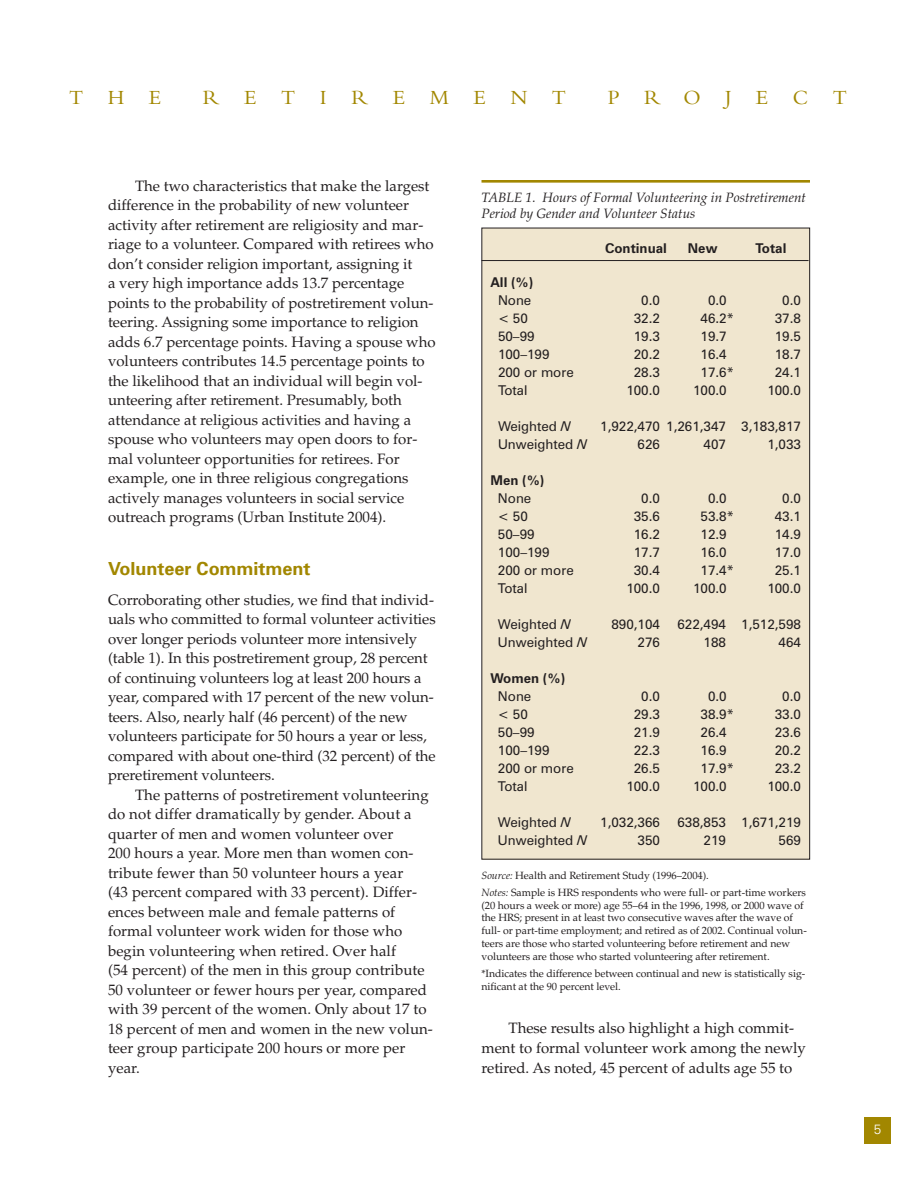
<style>
.page{position:relative;width:918px;height:1188px;background:#fff}
.page>*{position:absolute;margin:0;border:0;box-sizing:border-box;transform-origin:0 0}
.t1{font:21px "Bembo";letter-spacing:1.165em;color:#a28700}
.t2{font:700 18px "Univers";color:#a28700}
.t3{font:15px/19.5px "Palatino";color:#231f20}
.t4{font:13.5px "Zurich BT";color:#231f20}
.t5{font:italic 13.5px/16.5px "Palatino";color:#231f20}
.t6{font:700 13.5px "Zurich BT";color:#231f20}
.t7{font:300 13.5px "Univers";color:#fff}
.t8{font:10.5px/12.8px "Palatino";letter-spacing:-.005em;color:#231f20}
.s1{font-style:italic}
</style>
<div class="page">
<div style="left:864px;top:1117px;width:27px;height:27px;background:#a28700"></div>
<div style="left:482px;top:228px;width:328px;height:631px;background:#f0e6cf"></div>
<hr style="left:482px;top:180px;width:328px;height:3px;background:#a28700">
<hr style="left:482px;top:260px;width:327px;height:1px;background:#231f20">
<h1 class="t1" style="left:69px;top:90px;width:94px">THE</h1>
<h1 class="t1" style="left:203px;top:90px;width:365px">RETIREMENT</h1>
<h1 class="t1" style="left:608px;top:90px;width:241px">PROJECT</h1>
<p class="t3" style="left:108px;top:178px;width:329px;text-indent:27px">The two characteristics that make the largest difference in the probability of new volunteer activity after retirement are religiosity and mar&shy;riage to a volunteer. Compared with retirees who don’t consider religion important, assigning it<br>a very high importance adds 13.7 percentage points to the probability of postretirement volun&shy;teering. Assigning some importance to religion adds 6.7 percentage points. Having a spouse who volunteers contributes 14.5 percentage points to the likelihood that an individual will begin vol&shy;unteering after retirement. Presumably, both attendance at religious activities and having a spouse who volunteers may open doors to for&shy;mal volunteer opportunities for retirees. For example, one in three religious congregations actively manages volunteers in social service outreach programs (Urban Institute 2004).</p>
<p class="t2" style="left:108px;top:562px;width:204px">Volunteer Commitment</p>
<p class="t3" style="left:108px;top:592px;width:329px">Corroborating other studies, we find that individ&shy;uals who committed to formal volunteer activities over longer periods volunteer more intensively (table 1). In this postretirement group, 28 percent of continuing volunteers log at least 200 hours a year, compared with 17 percent of the new volun&shy;teers. Also, nearly half (46 percent) of the new volunteers participate for 50 hours a year or less, compared with about one-third (32 percent) of the preretirement volunteers.</p>
<p class="t3" style="left:108px;top:787px;width:326px;text-indent:27px">The patterns of postretirement volunteering do not differ dramatically by gender. About a quarter of men and women volunteer over<br>200 hours a year. More men than women con&shy;tribute fewer than 50 volunteer hours a year<br>(43 percent compared with 33 percent). Differ&shy;ences between male and female patterns of formal volunteer work widen for those who begin volunteering when retired. Over half<br>(54 percent) of the men in this group contribute 50 volunteer or fewer hours per year, compared with 39 percent of the women. Only about 17 to 18 percent of men and women in the new volun&shy;teer group participate 200 hours or more per year.</p>
<p class="t5" style="left:482px;top:190px;width:326px">TABLE 1. Hours of Formal Volunteering in Postretirement<br>Period by Gender and Volunteer Status</p>
<p class="t6" style="left:605px;top:243px;width:63px">Continual</p>
<p class="t6" style="left:688px;top:243px;width:31px">New</p>
<p class="t6" style="left:755px;top:243px;width:33px">Total</p>
<p class="t6" style="left:491px;top:277px;width:44px">All (%)</p>
<p class="t4" style="left:498px;top:295px;width:35px">None</p>
<p class="t4" style="left:641px;top:295px;width:20px">0.0</p>
<p class="t4" style="left:708px;top:295px;width:20px">0.0</p>
<p class="t4" style="left:782px;top:295px;width:20px">0.0</p>
<p class="t4" style="left:498px;top:313px;width:31px">&lt; 50</p>
<p class="t4" style="left:634px;top:313px;width:28px">32.2</p>
<p class="t4" style="left:701px;top:313px;width:35px">46.2*</p>
<p class="t4" style="left:775px;top:313px;width:28px">37.8</p>
<p class="t4" style="left:498px;top:331px;width:38px">50–99</p>
<p class="t4" style="left:634px;top:331px;width:28px">19.3</p>
<p class="t4" style="left:701px;top:331px;width:28px">19.7</p>
<p class="t4" style="left:775px;top:331px;width:28px">19.5</p>
<p class="t4" style="left:498px;top:349px;width:53px">100–199</p>
<p class="t4" style="left:634px;top:349px;width:28px">20.2</p>
<p class="t4" style="left:701px;top:349px;width:28px">16.4</p>
<p class="t4" style="left:775px;top:349px;width:28px">18.7</p>
<p class="t4" style="left:498px;top:367px;width:77px">200 or more</p>
<p class="t4" style="left:634px;top:367px;width:28px">28.3</p>
<p class="t4" style="left:701px;top:367px;width:35px">17.6*</p>
<p class="t4" style="left:775px;top:367px;width:28px">24.1</p>
<p class="t4" style="left:498px;top:385px;width:31px">Total</p>
<p class="t4" style="left:626px;top:385px;width:35px">100.0</p>
<p class="t4" style="left:693px;top:385px;width:35px">100.0</p>
<p class="t4" style="left:767px;top:385px;width:35px">100.0</p>
<p class="t4" style="left:498px;top:421px;width:74px">Weighted <span class="s1">N</span></p>
<p class="t4" style="left:600px;top:421px;width:202px">1,922,470 1,261,347 3,183,817</p>
<p class="t4" style="left:498px;top:439px;width:91px">Unweighted <span class="s1">N</span></p>
<p class="t4" style="left:638px;top:439px;width:24px">626</p>
<p class="t4" style="left:704px;top:439px;width:24px">407</p>
<p class="t4" style="left:767px;top:439px;width:35px">1,033</p>
<p class="t6" style="left:491px;top:475px;width:55px">Men (%)</p>
<p class="t4" style="left:498px;top:493px;width:35px">None</p>
<p class="t4" style="left:641px;top:493px;width:20px">0.0</p>
<p class="t4" style="left:708px;top:493px;width:20px">0.0</p>
<p class="t4" style="left:782px;top:493px;width:20px">0.0</p>
<p class="t4" style="left:498px;top:511px;width:31px">&lt; 50</p>
<p class="t4" style="left:634px;top:511px;width:28px">35.6</p>
<p class="t4" style="left:701px;top:511px;width:35px">53.8*</p>
<p class="t4" style="left:775px;top:511px;width:28px">43.1</p>
<p class="t4" style="left:498px;top:529px;width:38px">50–99</p>
<p class="t4" style="left:634px;top:529px;width:28px">16.2</p>
<p class="t4" style="left:701px;top:529px;width:28px">12.9</p>
<p class="t4" style="left:775px;top:529px;width:28px">14.9</p>
<p class="t4" style="left:498px;top:547px;width:53px">100–199</p>
<p class="t4" style="left:634px;top:547px;width:28px">17.7</p>
<p class="t4" style="left:701px;top:547px;width:28px">16.0</p>
<p class="t4" style="left:775px;top:547px;width:28px">17.0</p>
<p class="t4" style="left:498px;top:565px;width:77px">200 or more</p>
<p class="t4" style="left:634px;top:565px;width:28px">30.4</p>
<p class="t4" style="left:701px;top:565px;width:35px">17.4*</p>
<p class="t4" style="left:775px;top:565px;width:28px">25.1</p>
<p class="t4" style="left:498px;top:583px;width:31px">Total</p>
<p class="t4" style="left:626px;top:583px;width:35px">100.0</p>
<p class="t4" style="left:693px;top:583px;width:35px">100.0</p>
<p class="t4" style="left:767px;top:583px;width:35px">100.0</p>
<p class="t4" style="left:498px;top:619px;width:74px">Weighted <span class="s1">N</span></p>
<p class="t4" style="left:611px;top:619px;width:50px">890,104</p>
<p class="t4" style="left:677px;top:619px;width:125px">622,494 1,512,598</p>
<p class="t4" style="left:498px;top:637px;width:91px">Unweighted <span class="s1">N</span></p>
<p class="t4" style="left:638px;top:637px;width:24px">276</p>
<p class="t4" style="left:704px;top:637px;width:24px">188</p>
<p class="t4" style="left:779px;top:637px;width:24px">464</p>
<p class="t6" style="left:490px;top:673px;width:76px">Women (%)</p>
<p class="t4" style="left:498px;top:691px;width:35px">None</p>
<p class="t4" style="left:641px;top:691px;width:20px">0.0</p>
<p class="t4" style="left:708px;top:691px;width:20px">0.0</p>
<p class="t4" style="left:782px;top:691px;width:20px">0.0</p>
<p class="t4" style="left:498px;top:709px;width:31px">&lt; 50</p>
<p class="t4" style="left:634px;top:709px;width:28px">29.3</p>
<p class="t4" style="left:701px;top:709px;width:35px">38.9*</p>
<p class="t4" style="left:775px;top:709px;width:28px">33.0</p>
<p class="t4" style="left:498px;top:727px;width:38px">50–99</p>
<p class="t4" style="left:634px;top:727px;width:28px">21.9</p>
<p class="t4" style="left:701px;top:727px;width:28px">26.4</p>
<p class="t4" style="left:775px;top:727px;width:28px">23.6</p>
<p class="t4" style="left:498px;top:745px;width:53px">100–199</p>
<p class="t4" style="left:634px;top:745px;width:28px">22.3</p>
<p class="t4" style="left:701px;top:745px;width:28px">16.9</p>
<p class="t4" style="left:775px;top:745px;width:28px">20.2</p>
<p class="t4" style="left:498px;top:763px;width:77px">200 or more</p>
<p class="t4" style="left:634px;top:763px;width:28px">26.5</p>
<p class="t4" style="left:701px;top:763px;width:35px">17.9*</p>
<p class="t4" style="left:775px;top:763px;width:28px">23.2</p>
<p class="t4" style="left:498px;top:781px;width:31px">Total</p>
<p class="t4" style="left:626px;top:781px;width:35px">100.0</p>
<p class="t4" style="left:693px;top:781px;width:35px">100.0</p>
<p class="t4" style="left:767px;top:781px;width:35px">100.0</p>
<p class="t4" style="left:498px;top:817px;width:74px">Weighted <span class="s1">N</span></p>
<p class="t4" style="left:600px;top:817px;width:61px">1,032,366</p>
<p class="t4" style="left:677px;top:817px;width:125px">638,853 1,671,219</p>
<p class="t4" style="left:498px;top:835px;width:91px">Unweighted <span class="s1">N</span></p>
<p class="t4" style="left:638px;top:835px;width:24px">350</p>
<p class="t4" style="left:704px;top:835px;width:24px">219</p>
<p class="t4" style="left:779px;top:835px;width:24px">569</p>
<p class="t8" style="left:482px;top:868px;width:326px;line-height:17.2px"><span class="s1">Source:</span> Health and Retirement Study (1996–2004).<br><span class="s1">Notes:</span> Sample is HRS respondents who were full- or part-time workers</p>
<p class="t8" style="left:482px;top:900px;width:327px">(20 hours a week or more) age 55–64 in the 1996, 1998, or 2000 wave of the HRS; present in at least two consecutive waves after the wave of full- or part-time employment; and retired as of 2002. Continual volun&shy;teers are those who started volunteering before retirement and new volunteers are those who started volunteering after retirement.</p>
<p class="t8" style="left:482px;top:968px;width:325px">*Indicates the difference between continual and new is statistically sig&shy;nificant at the 90 percent level.</p>
<p class="t3" style="left:482px;top:1020px;width:326px;text-indent:27px">These results also highlight a high commit&shy;ment to formal volunteer work among the newly retired. As noted, 45 percent of adults age 55 to</p>
<p class="t7" style="left:874px;top:1124px;width:9px">5</p>
</div>
